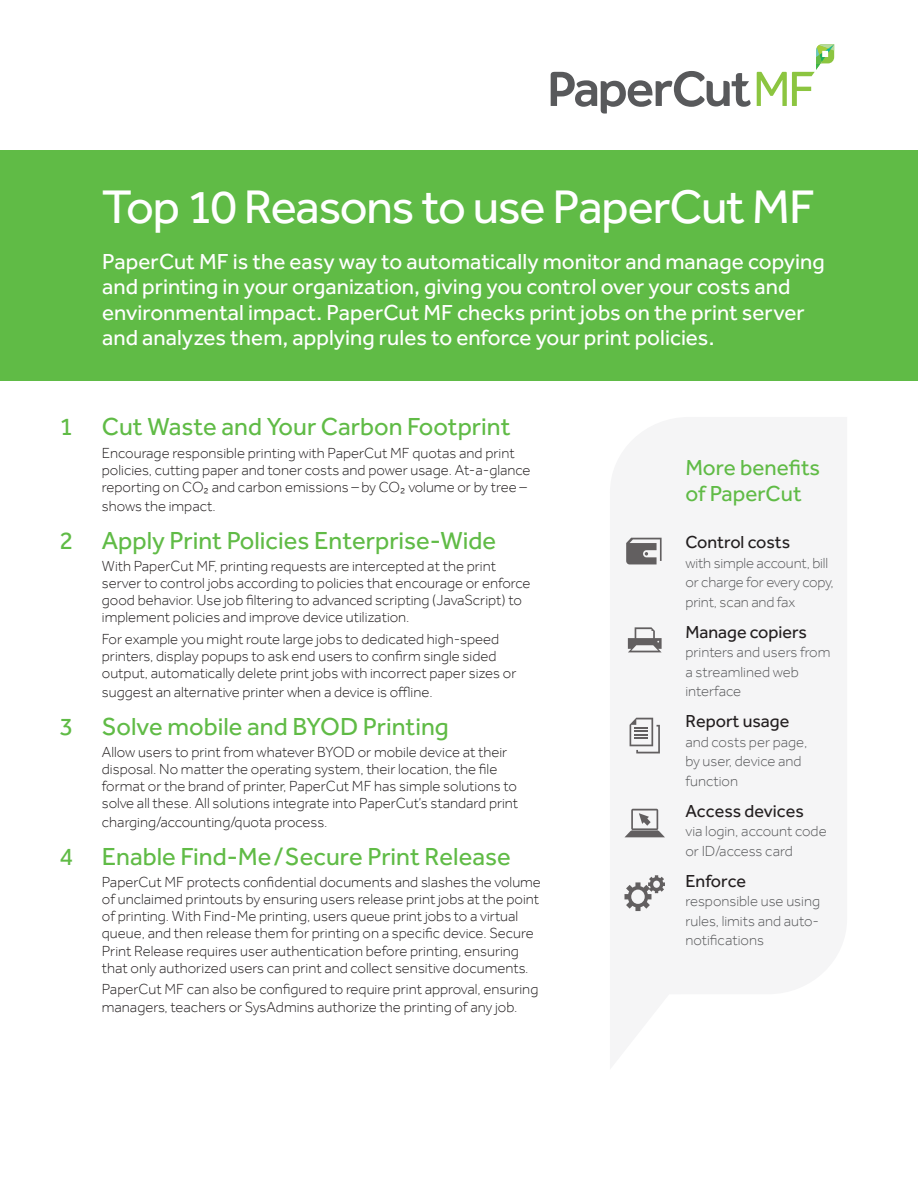
<style>
.page{position:relative;width:918px;height:1188px;background:#fff}
.page>*{position:absolute;margin:0;border:0;box-sizing:border-box;transform-origin:0 0}
.t1{font:48.75px "Effra";letter-spacing:-.03em;color:#fff}
.Medium_Body_Copy_Par{font:25.5px "Effra";color:#60bb46}
.t2{font:22.5px/25.5px "Effra";color:#fff}
.Medium_Body_Copy_Par-2{font:22.5px/25.5px "Effra";color:#60bb46}
.Medium_Body_Copy_Par-3{font:18px "Effra";color:#231f20}
.Medium_Body_Copy_Par-4{font:300 15px/17.2px "Effra";color:#231f20}
.Medium_Body_Copy_Par-5{font:300 15px/19.5px "Effra";color:#57585a}
</style>
<div class="page">
<svg style="left:551px;top:71px;width:200px;height:43px"></svg>
<svg style="left:757px;top:44px;width:77px;height:62px"></svg>
<svg style="left:626px;top:538px;width:36px;height:26px"></svg>
<svg style="left:628px;top:627px;width:34px;height:25px"></svg>
<svg style="left:630px;top:718px;width:30px;height:35px"></svg>
<svg style="left:624px;top:809px;width:41px;height:28px"></svg>
<svg style="left:624px;top:875px;width:41px;height:36px"></svg>
<div style="left:0;top:150px;width:918px;height:231px;background:#60bb46"></div>
<p class="t1" style="left:102px;top:178px;width:715px">Top 10 Reasons to use PaperCut MF</p>
<p class="t2" style="left:102px;top:248px;width:724px">PaperCut MF is the easy way to automatically monitor and manage copying and printing in your organization, giving you control over your costs and environmental impact. PaperCut MF checks print jobs on the print server and analyzes them, applying rules to enforce your print policies.</p>
<p class="Medium_Body_Copy_Par" style="left:59px;top:412px;width:453px">1 Cut Waste and Your Carbon Footprint</p>
<p class="Medium_Body_Copy_Par-4" style="left:102px;top:444px;width:430px">Encourage responsible printing with PaperCut MF quotas and print policies, cutting paper and toner costs and power usage. At-a-glance reporting on CO2 and carbon emissions – by CO2 volume or by tree –</p>
<p class="Medium_Body_Copy_Par-4" style="left:102px;top:498px;width:115px">shows the impact.</p>
<p class="Medium_Body_Copy_Par" style="left:59px;top:526px;width:438px">2 Apply Print Policies Enterprise-Wide</p>
<p class="Medium_Body_Copy_Par-4" style="left:102px;top:557px;width:430px">With PaperCut MF, printing requests are intercepted at the print server to control jobs according to policies that encourage or enforce good behavior. Use job filtering to advanced scripting (JavaScript) to implement policies and improve device utilization.</p>
<p class="Medium_Body_Copy_Par-4" style="left:102px;top:630px;width:416px">For example you might route large jobs to dedicated high-speed printers, display popups to ask end users to confirm single sided output, automatically delete print jobs with incorrect paper sizes or</p>
<p class="Medium_Body_Copy_Par-4" style="left:102px;top:684px;width:332px">suggest an alternative printer when a device is offline.</p>
<p class="Medium_Body_Copy_Par" style="left:59px;top:712px;width:391px">3 Solve mobile and BYOD Printing</p>
<p class="Medium_Body_Copy_Par-4" style="left:102px;top:743px;width:418px">Allow users to print from whatever BYOD or mobile device at their disposal. No matter the operating system, their location, the file format or the brand of printer, PaperCut MF has simple solutions to solve all these. All solutions integrate into PaperCut’s standard print</p>
<p class="Medium_Body_Copy_Par-4" style="left:102px;top:814px;width:227px">charging/accounting/quota process.</p>
<p class="Medium_Body_Copy_Par" style="left:59px;top:842px;width:453px">4 Enable Find-Me/Secure Print Release</p>
<p class="Medium_Body_Copy_Par-4" style="left:102px;top:873px;width:441px">PaperCut MF protects confidential documents and slashes the volume of unclaimed printouts by ensuring users release print jobs at the point of printing. With Find-Me printing, users queue print jobs to a virtual queue, and then release them for printing on a specific device. Secure Print Release requires user authentication before printing, ensuring that only authorized users can print and collect sensitive documents.</p>
<p class="Medium_Body_Copy_Par-4" style="left:102px;top:981px;width:438px">PaperCut MF can also be configured to require print approval, ensuring managers, teachers or SysAdmins authorize the printing of any job.</p>
<p class="Medium_Body_Copy_Par-2" style="left:685px;top:455px;width:136px">More benefits of PaperCut</p>
<p class="Medium_Body_Copy_Par-3" style="left:685px;top:532px;width:106px">Control costs</p>
<p class="Medium_Body_Copy_Par-5" style="left:685px;top:553px;width:150px">with simple account, bill or charge for every copy, print, scan and fax</p>
<p class="Medium_Body_Copy_Par-3" style="left:685px;top:621px;width:123px">Manage copiers</p>
<p class="Medium_Body_Copy_Par-5" style="left:685px;top:642px;width:147px">printers and users from a streamlined web interface</p>
<p class="Medium_Body_Copy_Par-3" style="left:685px;top:711px;width:106px">Report usage</p>
<p class="Medium_Body_Copy_Par-5" style="left:685px;top:732px;width:124px">and costs per page, by user, device and function</p>
<p class="Medium_Body_Copy_Par-3" style="left:685px;top:800px;width:120px">Access devices</p>
<p class="Medium_Body_Copy_Par-5" style="left:685px;top:821px;width:143px">via login, account code or ID/access card</p>
<p class="Medium_Body_Copy_Par-3" style="left:685px;top:870px;width:62px">Enforce</p>
<p class="Medium_Body_Copy_Par-5" style="left:685px;top:891px;width:136px;text-align:justify">responsible use using rules, limits and auto&shy;notifications</p>
</div>
